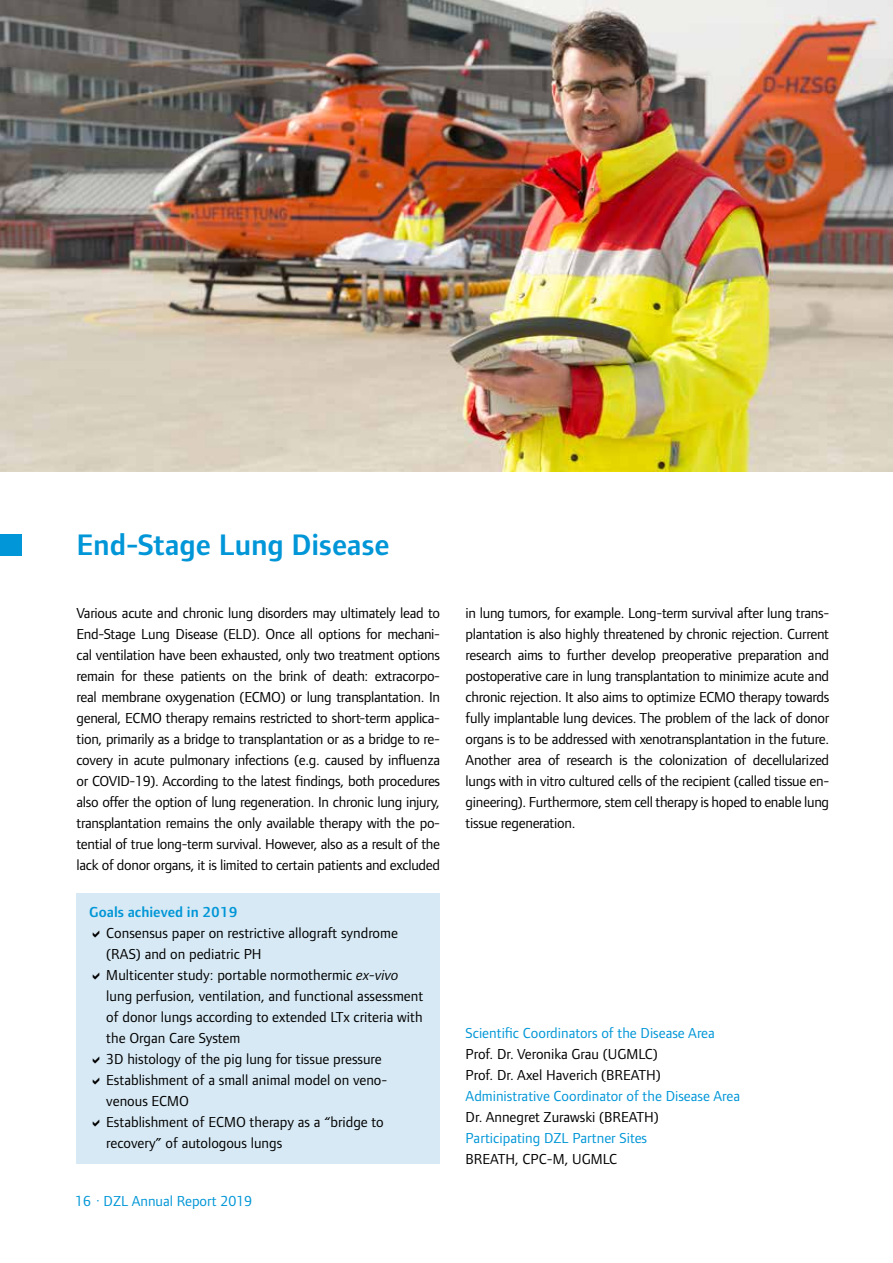
<style>
.page{position:relative;width:893px;height:1263px;background:#fff}
.page>*{position:absolute;margin:0;border:0;box-sizing:border-box;transform-origin:0 0}
.t1{font:600 30.75px "Foundry Form Sans";color:#0096d7}
.t2{font:15px/21px "Foundry Form Sans";color:#000;text-align:justify}
.t3{font:15px "Foundry Form Sans";color:#0096d7}
.t4{font:600 15px "Foundry Form Sans";color:#0096d7}
.s1{font-style:italic}
</style>
<div class="page">
<img style="left:0;top:0;width:893px;height:471px">
<div style="left:77px;top:893px;width:363px;height:271px;background:#d7e9f4"></div>
<div style="left:0;top:534px;width:21px;height:22px;background:#0096d7"></div>
<h1 class="t1" style="left:77px;top:526px;width:315px">End-Stage Lung Disease</h1>
<p class="t2" style="left:77px;top:603px;width:365px">Various acute and chronic lung disorders may ultimately lead to End-Stage Lung Disease (ELD). Once all options for mechani&shy;cal ventilation have been exhausted, only two treatment options remain for these patients on the brink of death: extracorpo&shy;real membrane oxygenation (ECMO) or lung transplantation. In general, ECMO therapy remains restricted to short-term applica&shy;tion, primarily as a bridge to transplantation or as a bridge to re&shy;covery in acute pulmonary infections (e.g. caused by influenza or COVID-19). According to the latest findings, both procedures also offer the option of lung regeneration. In chronic lung injury, transplantation remains the only available therapy with the po&shy;tential of true long-term survival. However, also as a result of the lack of donor organs, it is limited to certain patients and excluded</p>
<p class="t4" style="left:89px;top:903px;width:150px">Goals achieved in 2019</p>
<p class="t2" style="left:106px;top:923px;width:318px;text-align:left">Consensus paper on restrictive allograft syndrome (RAS) and on pediatric PH<br>Multicenter study: portable normothermic <span class="s1">ex-vivo </span>lung perfusion, ventilation, and functional assessment of donor lungs according to extended LTx criteria with the Organ Care System<br>3D histology of the pig lung for tissue pressure Establishment of a small animal model on veno&shy;venous ECMO<br>Establishment of ECMO therapy as a “bridge to recovery” of autologous lungs</p>
<p class="t3" style="left:75px;top:1192px;width:178px">16 · DZL Annual Report 2019</p>
<p class="t2" style="left:466px;top:603px;width:365px">in lung tumors, for example. Long-term survival after lung trans&shy;plantation is also highly threatened by chronic rejection. Current research aims to further develop preoperative preparation and postoperative care in lung transplantation to minimize acute and chronic rejection. It also aims to optimize ECMO therapy towards fully implantable lung devices. The problem of the lack of donor organs is to be addressed with xenotransplantation in the future.<br>Another area of research is the colonization of decellularized lungs with in vitro cultured cells of the recipient (called tissue en&shy;gineering). Furthermore, stem cell therapy is hoped to enable lung tissue regeneration.</p>
<p class="t3" style="left:466px;top:1024px;width:251px">Scientific Coordinators of the Disease Area</p>
<p class="t2" style="left:466px;top:1044px;width:197px">Prof. Dr. Veronika Grau (UGMLC)<br>Prof. Dr. Axel Haverich (BREATH)</p>
<p class="t3" style="left:466px;top:1087px;width:276px">Administrative Coordinator of the Disease Area</p>
<p class="t2" style="left:466px;top:1107px;width:195px">Dr. Annegret Zurawski (BREATH)</p>
<p class="t3" style="left:466px;top:1129px;width:183px">Participating DZL Partner Sites</p>
<p class="t2" style="left:466px;top:1149px;width:153px">BREATH, CPC-M, UGMLC</p>
</div>
